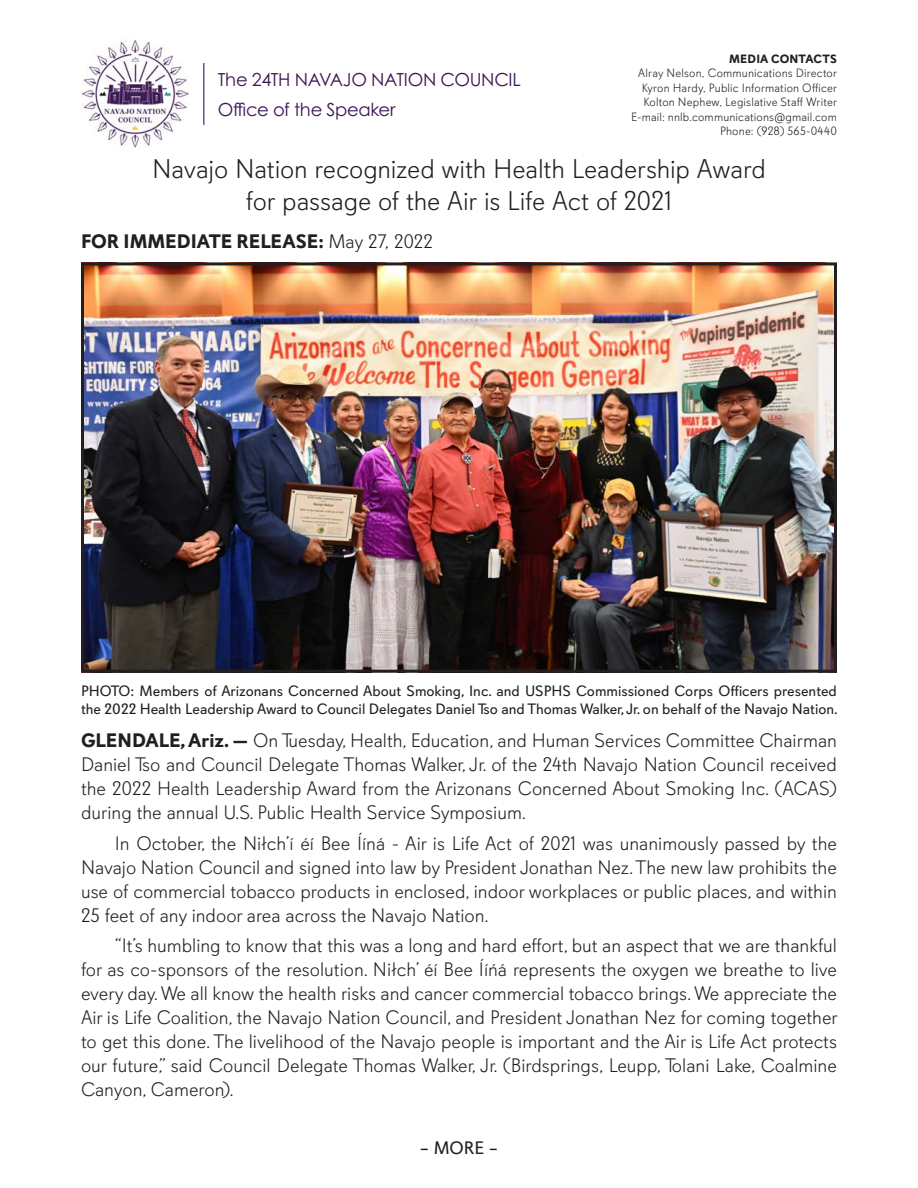
<style>
.page{position:relative;width:918px;height:1188px;background:#fff}
.page>*{position:absolute;margin:0;border:0;box-sizing:border-box;transform-origin:0 0}
.PR_Title{font:300 27px "Davis Sans";letter-spacing:-.005em;color:#231f20}
.Regular_PR_Paragraph{font:300 19.5px/24px "Davis Sans";color:#231f20;text-align:justify}
.PR_First_Paragraph{font:300 19.5px/24px "Davis Sans";color:#231f20;text-align:justify}
.t1{font:700 19.5px "Davis Sans";color:#231f20}
.t2{font:18px "Century Gothic Pro";letter-spacing:-.02em;color:#3d1655}
.t3{font:18px "Davis Sans";color:#231f20}
.t4{font:15px/18px "Davis Sans";color:#231f20}
.PR_Body_11_pt{font:300 12px "Davis Sans";letter-spacing:.015em;color:#231f20}
.PR_Body_11_pt-2{font:700 12px "Davis Sans";letter-spacing:.015em;color:#231f20}
.s1{font-weight:300}
.s2{font-weight:700}
</style>
<div class="page">
<img style="left:85px;top:266px;width:748px;height:403px">
<div style="left:81px;top:262px;width:756px;height:411px;border:3px solid #231f20"></div>
<hr style="left:203px;top:63px;width:1px;height:62px;background:#3d1655">
<img style="left:81px;top:39px;width:108px;height:108px">
<p class="t2" style="left:218px;top:68px;width:304px">The 24TH NAVAJO NATION COUNCIL</p>
<p class="t2" style="left:218px;top:98px;width:179px">Office of the Speaker</p>
<p class="PR_Body_11_pt-2" style="left:729px;top:52px;width:109px">MEDIA CONTACTS</p>
<p class="PR_Body_11_pt" style="left:638px;top:67px;width:200px">Alray Nelson, Communications Director</p>
<p class="PR_Body_11_pt" style="left:642px;top:81px;width:197px">Kyron Hardy, Public Information Officer</p>
<p class="PR_Body_11_pt" style="left:643px;top:95px;width:195px">Kolton Nephew, Legislative Staff Writer</p>
<p class="PR_Body_11_pt" style="left:631px;top:110px;width:207px">E-mail: nnlb.communications@gmail.com</p>
<p class="PR_Body_11_pt" style="left:720px;top:124px;width:118px">Phone: (928) 565-0440</p>
<p class="PR_Title" style="left:152px;top:154px;width:615px">Navajo Nation recognized with Health Leadership Award</p>
<p class="PR_Title" style="left:246px;top:186px;width:428px">for passage of the Air is Life Act of 2021</p>
<p class="t1" style="left:81px;top:229px;width:353px">FOR IMMEDIATE RELEASE: <span class="s1">May 27, 2022</span></p>
<p class="t4" style="left:81px;top:683px;width:758px">PHOTO: Members of Arizonans Concerned About Smoking, Inc. and USPHS Commissioned Corps Officers presented the 2022 Health Leadership Award to Council Delegates Daniel Tso and Thomas Walker, Jr. on behalf of the Navajo Nation.</p>
<p class="PR_First_Paragraph" style="left:81px;top:729px;width:758px"><span class="s2">GLENDALE, Ariz. —</span> On Tuesday, Health, Education, and Human Services Committee Chairman Daniel Tso and Council Delegate Thomas Walker, Jr. of the 24th Navajo Nation Council received the 2022 Health Leadership Award from the Arizonans Concerned About Smoking Inc. (ACAS) during the annual U.S. Public Health Service Symposium.</p>
<p class="Regular_PR_Paragraph" style="left:81px;top:831px;width:758px;text-indent:34px">In October, the Niłch’í éí Bee Ííná - Air is Life Act of 2021 was unanimously passed by the Navajo Nation Council and signed into law by President Jonathan Nez. The new law prohibits the use of commercial tobacco products in enclosed, indoor workplaces or public places, and within 25 feet of any indoor area across the Navajo Nation.</p>
<p class="Regular_PR_Paragraph" style="left:81px;top:934px;width:758px;text-indent:34px">“It’s humbling to know that this was a long and hard effort, but an aspect that we are thankful for as co-sponsors of the resolution. Niłch’ éí Bee Ííńá represents the oxygen we breathe to live every day. We all know the health risks and cancer commercial tobacco brings. We appreciate the Air is Life Coalition, the Navajo Nation Council, and President Jonathan Nez for coming together to get this done. The livelihood of the Navajo people is important and the Air is Life Act protects our future,” said Council Delegate Thomas Walker, Jr. (Birdsprings, Leupp, Tolani Lake, Coalmine Canyon, Cameron).</p>
<p class="t3" style="left:420px;top:1138px;width:80px">– MORE –</p>
</div>
